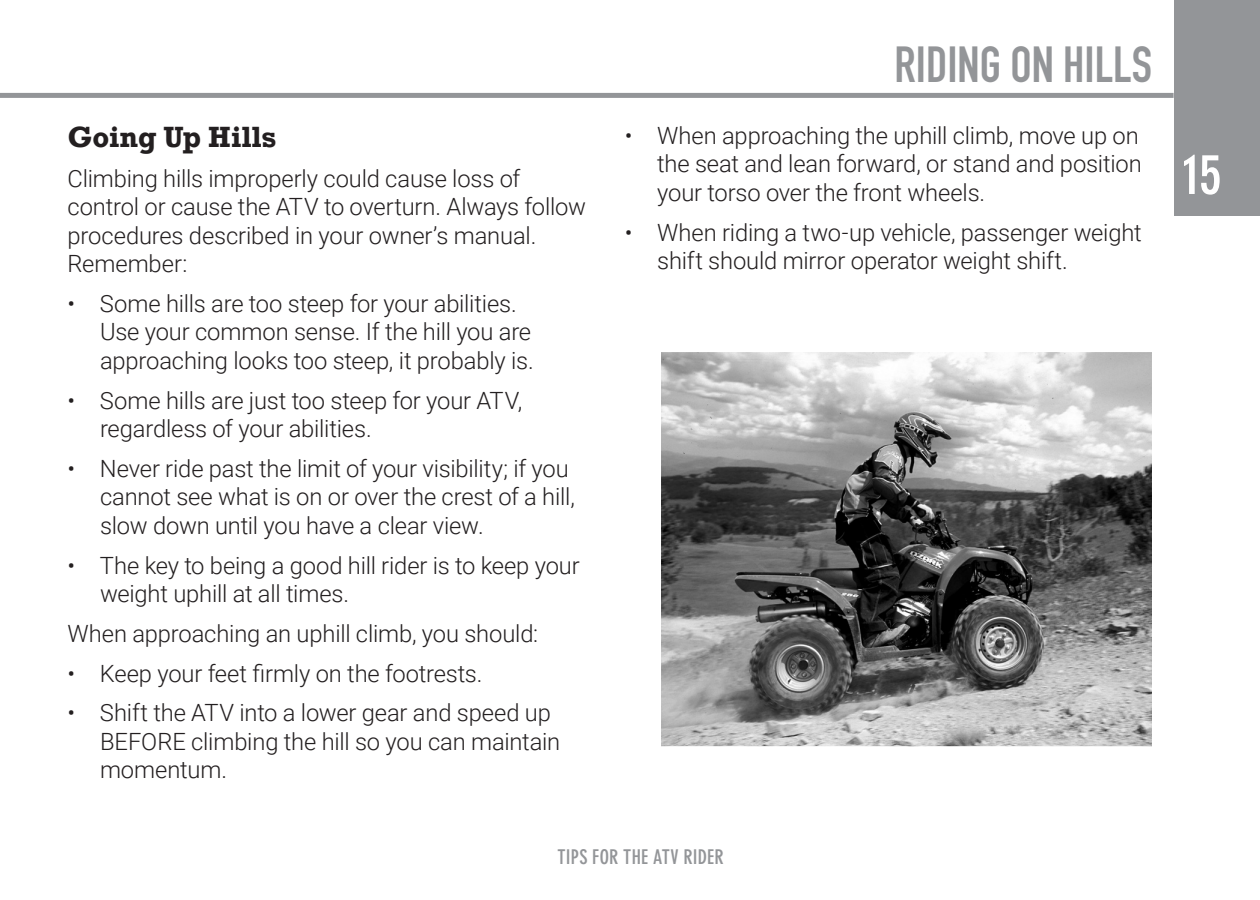
<style>
.page{position:relative;width:1260px;height:900px;background:#fff}
.page>*{position:absolute;margin:0;border:0;box-sizing:border-box;transform-origin:0 0}
.t1{font:60px "Roboto";color:#fff}
.Headers_Right{font:50px "DIN Engschrift Std";color:#939598}
.Subhead{font:700 27.5px "Rockwell";color:#231f20}
.Tabs{font:300 23.75px/28.5px "Roboto";letter-spacing:-.005em;color:#231f20}
.Body_Copy{font:300 23.75px/28.5px "Roboto";letter-spacing:-.005em;color:#231f20}
.t2{font:700 condensed 20px "DIN Neuzeit Grotesk Std";letter-spacing:.01em;color:#939598}
</style>
<div class="page">
<div style="left:0;top:93px;width:1174px;height:5px;background:#939598"></div>
<div style="left:1174px;top:0;width:86px;height:216px;background:#939598"></div>
<img style="left:661px;top:352px;width:491px;height:394px">
<p class="Subhead" style="left:68px;top:119px;width:210px">Going Up Hills</p>
<p class="Body_Copy" style="left:68px;top:163px;width:520px">Climbing hills improperly could cause loss of control or cause the ATV to overturn. Always follow procedures described in your owner’s manual.<br>Remember:</p>
<p class="Tabs" style="left:100px;top:288px;width:435px;text-indent:-32px">• Some hills are too steep for your abilities.<br>Use your common sense. If the hill you are approaching looks too steep, it probably is.</p>
<p class="Tabs" style="left:100px;top:385px;width:424px;text-indent:-32px">• Some hills are just too steep for your ATV, regardless of your abilities.</p>
<p class="Tabs" style="left:100px;top:453px;width:476px;text-indent:-32px">• Never ride past the limit of your visibility; if you cannot see what is on or over the crest of a hill, slow down until you have a clear view.</p>
<p class="Tabs" style="left:100px;top:550px;width:481px;text-indent:-32px">• The key to being a good hill rider is to keep your weight uphill at all times.</p>
<p class="Tabs" style="left:68px;top:618px;width:472px">When approaching an uphill climb, you should:</p>
<p class="Tabs" style="left:68px;top:658px;width:417px">• Keep your feet firmly on the footrests.</p>
<p class="Tabs" style="left:100px;top:698px;width:462px;text-indent:-32px">• Shift the ATV into a lower gear and speed up<br>BEFORE climbing the hill so you can maintain momentum.</p>
<p class="Headers_Right" style="left:895px;top:35px;width:259px">RIDING ON HILLS</p>
<p class="Tabs" style="left:657px;top:120px;width:486px;text-indent:-32px">• When approaching the uphill climb, move up on the seat and lean forward, or stand and position your torso over the front wheels.</p>
<p class="Tabs" style="left:657px;top:217px;width:486px;text-indent:-32px">• When riding a two-up vehicle, passenger weight shift should mirror operator weight shift.</p>
<p class="t2" style="left:558px;top:845px;width:168px">TIPS FOR THE ATV RIDER</p>
<h1 class="t1" style="left:1183px;top:134px;width:69px">15</h1>
</div>
